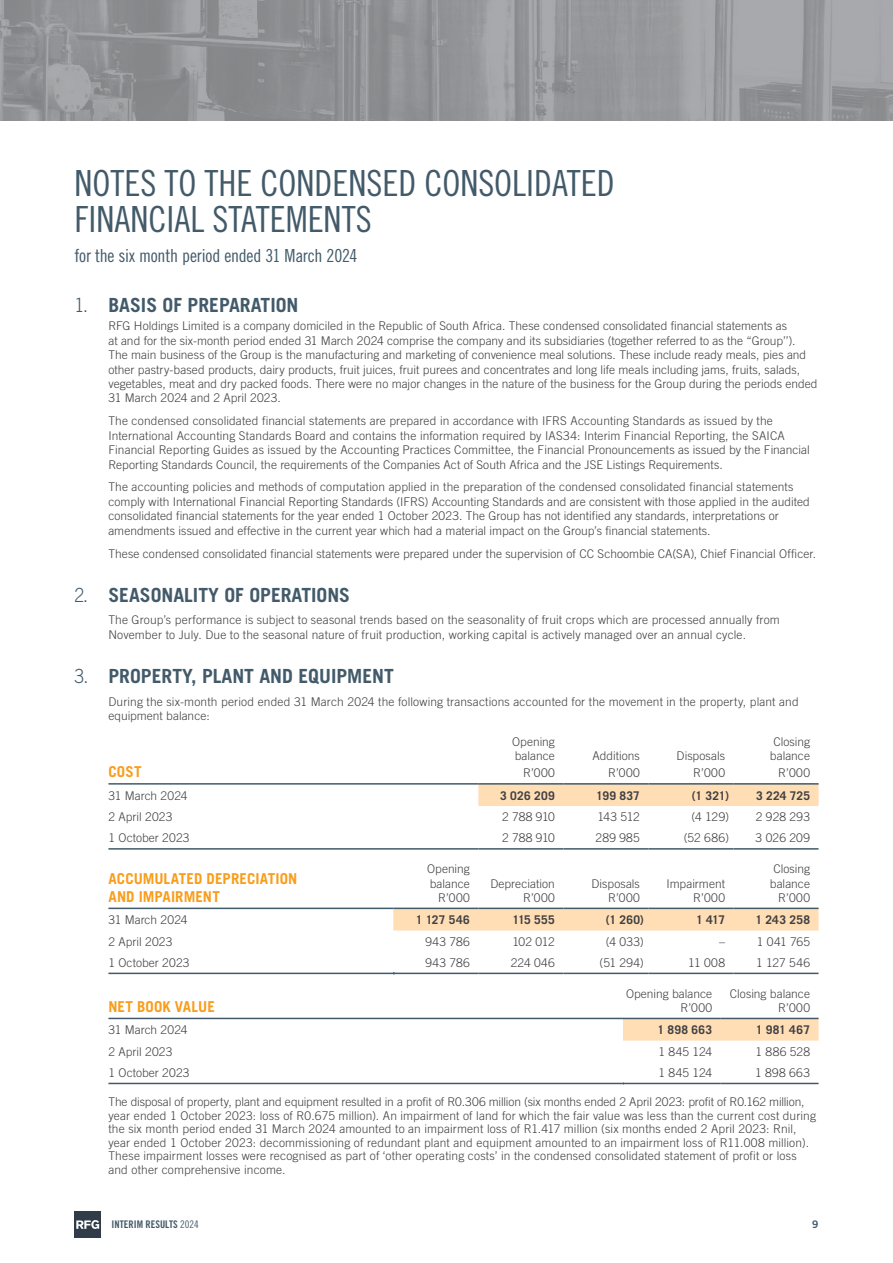
<style>
.page{position:relative;width:893px;height:1263px;background:#fff}
.page>*{position:absolute;margin:0;border:0;box-sizing:border-box;transform-origin:0 0}
.t1{font:36px/36px "Trade Gothic LT Std Cn 18";color:#425a69}
.t2{font:700 19.5px "Trade Gothic LT Std";color:#425a69}
.t3{font:18px "Trade Gothic LT Std Cn 18";letter-spacing:-.01em;color:#425a69}
.t4{font:700 15px/18px "Trade Gothic LT Std";letter-spacing:.005em;color:#f99d1c}
.t5{font:300 12px/14.4px "Trade Gothic LT Std";letter-spacing:.005em;color:#414042}
.t6{font:700 12px "Trade Gothic LT Std";letter-spacing:.025em;color:#414042}
.t7{font:10.5px "Trade Gothic LT Std Bd Cn 20";color:#425a69}
.t8{font:10.5px "Trade Gothic LT Std Bd 2";color:#425a69}
.s1{font-weight:300}
.s2{font-family:"Trade Gothic LT Std Cn 18"}
</style>
<div class="page">
<img style="left:1px;top:0;width:892px;height:120px">
<hr style="left:0;top:0;width:1px;height:120px;background:#a7a9ac">
<div style="left:478px;top:785px;width:341px;height:21px;background:#ffdeb6"></div>
<hr style="left:108px;top:783px;width:370px;height:2px;background:#425a69">
<hr style="left:478px;top:783px;width:85px;height:2px;background:#425a69">
<hr style="left:563px;top:783px;width:85px;height:2px;background:#425a69">
<hr style="left:648px;top:783px;width:85px;height:2px;background:#425a69">
<hr style="left:733px;top:783px;width:86px;height:2px;background:#425a69">
<hr style="left:108px;top:848px;width:370px;height:2px;background:#425a69">
<hr style="left:478px;top:848px;width:85px;height:2px;background:#425a69">
<hr style="left:563px;top:848px;width:85px;height:2px;background:#425a69">
<hr style="left:648px;top:848px;width:85px;height:2px;background:#425a69">
<hr style="left:733px;top:848px;width:86px;height:2px;background:#425a69">
<div style="left:393px;top:909px;width:426px;height:21px;background:#ffdeb6"></div>
<hr style="left:393px;top:907px;width:85px;height:2px;background:#425a69">
<hr style="left:478px;top:907px;width:85px;height:2px;background:#425a69">
<hr style="left:563px;top:907px;width:85px;height:2px;background:#425a69">
<hr style="left:648px;top:907px;width:85px;height:2px;background:#425a69">
<hr style="left:733px;top:907px;width:86px;height:2px;background:#425a69">
<hr style="left:108px;top:907px;width:285px;height:2px;background:#425a69">
<hr style="left:108px;top:973px;width:285px;height:1px;background:#425a69">
<hr style="left:393px;top:973px;width:85px;height:1px;background:#425a69">
<hr style="left:478px;top:973px;width:85px;height:1px;background:#425a69">
<hr style="left:563px;top:973px;width:85px;height:1px;background:#425a69">
<hr style="left:648px;top:973px;width:85px;height:1px;background:#425a69">
<hr style="left:733px;top:973px;width:86px;height:1px;background:#425a69">
<div style="left:623px;top:1019px;width:196px;height:21px;background:#ffdeb6"></div>
<hr style="left:108px;top:1018px;width:515px;height:1px;background:#425a69">
<hr style="left:623px;top:1018px;width:98px;height:1px;background:#425a69">
<hr style="left:721px;top:1018px;width:98px;height:1px;background:#425a69">
<hr style="left:108px;top:1083px;width:515px;height:1px;background:#425a69">
<hr style="left:623px;top:1083px;width:98px;height:1px;background:#425a69">
<hr style="left:721px;top:1083px;width:98px;height:1px;background:#425a69">
<svg style="left:74px;top:1211px;width:27px;height:27px"></svg>
<h1 class="t1" style="left:74px;top:165px;width:542px">NOTES TO THE CONDENSED CONSOLIDATED<br>FINANCIAL STATEMENTS</h1>
<h3 class="t3" style="left:74px;top:245px;width:285px">for the six month period ended 31 March 2024</h3>
<h2 class="t2" style="left:74px;top:293px;width:226px"><span class="s1">1.</span> BASIS OF PREPARATION</h2>
<p class="t5" style="left:108px;top:319px;width:711px">RFG Holdings Limited is a company domiciled in the Republic of South Africa. These condensed consolidated financial statements as<br>at and for the six-month period ended 31 March 2024 comprise the company and its subsidiaries (together referred to as the “Group’’).<br>The main business of the Group is the manufacturing and marketing of convenience meal solutions. These include ready meals, pies and other pastry-based products, dairy products, fruit juices, fruit purees and concentrates and long life meals including jams, fruits, salads, vegetables, meat and dry packed foods. There were no major changes in the nature of the business for the Group during the periods ended 31 March 2024 and 2 April 2023.</p>
<p class="t5" style="left:108px;top:414px;width:703px">The condensed consolidated financial statements are prepared in accordance with IFRS Accounting Standards as issued by the International Accounting Standards Board and contains the information required by IAS34: Interim Financial Reporting, the SAICA Financial Reporting Guides as issued by the Accounting Practices Committee, the Financial Pronouncements as issued by the Financial Reporting Standards Council, the requirements of the Companies Act of South Africa and the JSE Listings Requirements.</p>
<p class="t5" style="left:108px;top:480px;width:703px">The accounting policies and methods of computation applied in the preparation of the condensed consolidated financial statements comply with International Financial Reporting Standards (IFRS) Accounting Standards and are consistent with those applied in the audited consolidated financial statements for the year ended 1 October 2023. The Group has not identified any standards, interpretations or amendments issued and effective in the current year which had a material impact on the Group’s financial statements.</p>
<p class="t5" style="left:108px;top:546px;width:709px">These condensed consolidated financial statements were prepared under the supervision of CC Schoombie CA(SA), Chief Financial Officer.</p>
<h2 class="t2" style="left:74px;top:583px;width:277px"><span class="s1">2.</span> SEASONALITY OF OPERATIONS</h2>
<p class="t5" style="left:108px;top:613px;width:673px">The Group’s performance is subject to seasonal trends based on the seasonality of fruit crops which are processed annually from<br>November to July. Due to the seasonal nature of fruit production, working capital is actively managed over an annual cycle.</p>
<h2 class="t2" style="left:74px;top:664px;width:321px"><span class="s1">3.</span> PROPERTY, PLANT AND EQUIPMENT</h2>
<p class="t5" style="left:108px;top:694px;width:692px">During the six-month period ended 31 March 2024 the following transactions accounted for the movement in the property, plant and equipment balance:</p>
<p class="t5" style="left:512px;top:734px;width:44px">Opening balance</p>
<p class="t5" style="left:770px;top:734px;width:42px">Closing balance</p>
<p class="t5" style="left:592px;top:749px;width:49px">Additions</p>
<p class="t5" style="left:677px;top:749px;width:50px">Disposals</p>
<p class="t4" style="left:108px;top:763px;width:35px">COST</p>
<p class="t5" style="left:523px;top:766px;width:33px">R’000</p>
<p class="t5" style="left:608px;top:766px;width:33px">R’000</p>
<p class="t5" style="left:693px;top:766px;width:33px">R’000</p>
<p class="t5" style="left:778px;top:766px;width:33px">R’000</p>
<p class="t5" style="left:108px;top:788px;width:81px">31 March 2024</p>
<p class="t6" style="left:500px;top:788px;width:56px">3 026 209</p>
<p class="t6" style="left:596px;top:788px;width:45px">199 837</p>
<p class="t6" style="left:692px;top:788px;width:39px">(1 321)</p>
<p class="t6" style="left:756px;top:788px;width:55px">3 224 725</p>
<p class="t5" style="left:108px;top:809px;width:65px">2 April 2023</p>
<p class="t5" style="left:502px;top:809px;width:54px">2 788 910</p>
<p class="t5" style="left:597px;top:809px;width:44px">143 512</p>
<p class="t5" style="left:691px;top:809px;width:39px">(4 129)</p>
<p class="t5" style="left:756px;top:809px;width:56px">2 928 293</p>
<p class="t5" style="left:108px;top:831px;width:83px">1 October 2023</p>
<p class="t5" style="left:502px;top:831px;width:54px">2 788 910</p>
<p class="t5" style="left:595px;top:831px;width:46px">289 985</p>
<p class="t5" style="left:684px;top:831px;width:47px">(52 686)</p>
<p class="t5" style="left:756px;top:831px;width:56px">3 026 209</p>
<p class="t4" style="left:108px;top:869px;width:190px">ACCUMULATED DEPRECIATION<br>AND IMPAIRMENT</p>
<p class="t5" style="left:427px;top:861px;width:44px;text-align:right">Opening balance<br>R’000</p>
<p class="t5" style="left:770px;top:861px;width:42px;text-align:right">Closing balance<br>R’000</p>
<p class="t5" style="left:490px;top:876px;width:66px;text-align:right">Depreciation<br>R’000</p>
<p class="t5" style="left:591px;top:876px;width:50px;text-align:right">Disposals<br>R’000</p>
<p class="t5" style="left:666px;top:876px;width:60px;text-align:right">Impairment<br>R’000</p>
<p class="t5" style="left:108px;top:912px;width:81px">31 March 2024</p>
<p class="t6" style="left:416px;top:912px;width:56px">1 127 546</p>
<p class="t6" style="left:512px;top:912px;width:44px">115 555</p>
<p class="t6" style="left:606px;top:912px;width:40px">(1 260)</p>
<p class="t6" style="left:696px;top:912px;width:30px">1 417</p>
<p class="t6" style="left:755px;top:912px;width:56px">1 243 258</p>
<p class="t5" style="left:108px;top:934px;width:65px">2 April 2023</p>
<p class="t5" style="left:425px;top:934px;width:46px">943 786</p>
<p class="t5" style="left:512px;top:934px;width:44px">102 012</p>
<p class="t5" style="left:606px;top:934px;width:39px">(4 033)</p>
<p class="t5" style="left:719px;top:934px;width:7px">–</p>
<p class="t5" style="left:757px;top:934px;width:55px">1 041 765</p>
<p class="t5" style="left:108px;top:955px;width:83px">1 October 2023</p>
<p class="t5" style="left:425px;top:955px;width:46px">943 786</p>
<p class="t5" style="left:511px;top:955px;width:46px">224 046</p>
<p class="t5" style="left:600px;top:955px;width:46px">(51 294)</p>
<p class="t5" style="left:688px;top:955px;width:38px">11 008</p>
<p class="t5" style="left:756px;top:955px;width:55px">1 127 546</p>
<p class="t4" style="left:108px;top:997px;width:108px">NET BOOK VALUE</p>
<p class="t5" style="left:626px;top:986px;width:88px;text-align:right">Opening balance<br>R’000</p>
<p class="t5" style="left:730px;top:986px;width:82px;text-align:right">Closing balance<br>R’000</p>
<p class="t5" style="left:108px;top:1022px;width:81px">31 March 2024</p>
<p class="t6" style="left:657px;top:1022px;width:56px">1 898 663</p>
<p class="t6" style="left:756px;top:1022px;width:56px">1 981 467</p>
<p class="t5" style="left:108px;top:1044px;width:65px">2 April 2023</p>
<p class="t5" style="left:659px;top:1044px;width:55px">1 845 124</p>
<p class="t5" style="left:756px;top:1044px;width:56px">1 886 528</p>
<p class="t5" style="left:108px;top:1065px;width:83px">1 October 2023</p>
<p class="t5" style="left:659px;top:1065px;width:55px">1 845 124</p>
<p class="t5" style="left:755px;top:1065px;width:56px">1 898 663</p>
<p class="t5" style="left:108px;top:1095px;width:709px;line-height:13.5px">The disposal of property, plant and equipment resulted in a profit of R0.306 million (six months ended 2 April 2023: profit of R0.162 million, year ended 1 October 2023: loss of R0.675 million). An impairment of land for which the fair value was less than the current cost during the six month period ended 31 March 2024 amounted to an impairment loss of R1.417 million (six months ended 2 April 2023: Rnil, year ended 1 October 2023: decommissioning of redundant plant and equipment amounted to an impairment loss of R11.008 million).<br>These impairment losses were recognised as part of ‘other operating costs’ in the condensed consolidated statement of profit or loss and other comprehensive income.</p>
<p class="t7" style="left:112px;top:1218px;width:89px">INTERIM RESULTS <span class="s2">2024</span></p>
<p class="t8" style="left:812px;top:1218px;width:8px">9</p>
</div>
